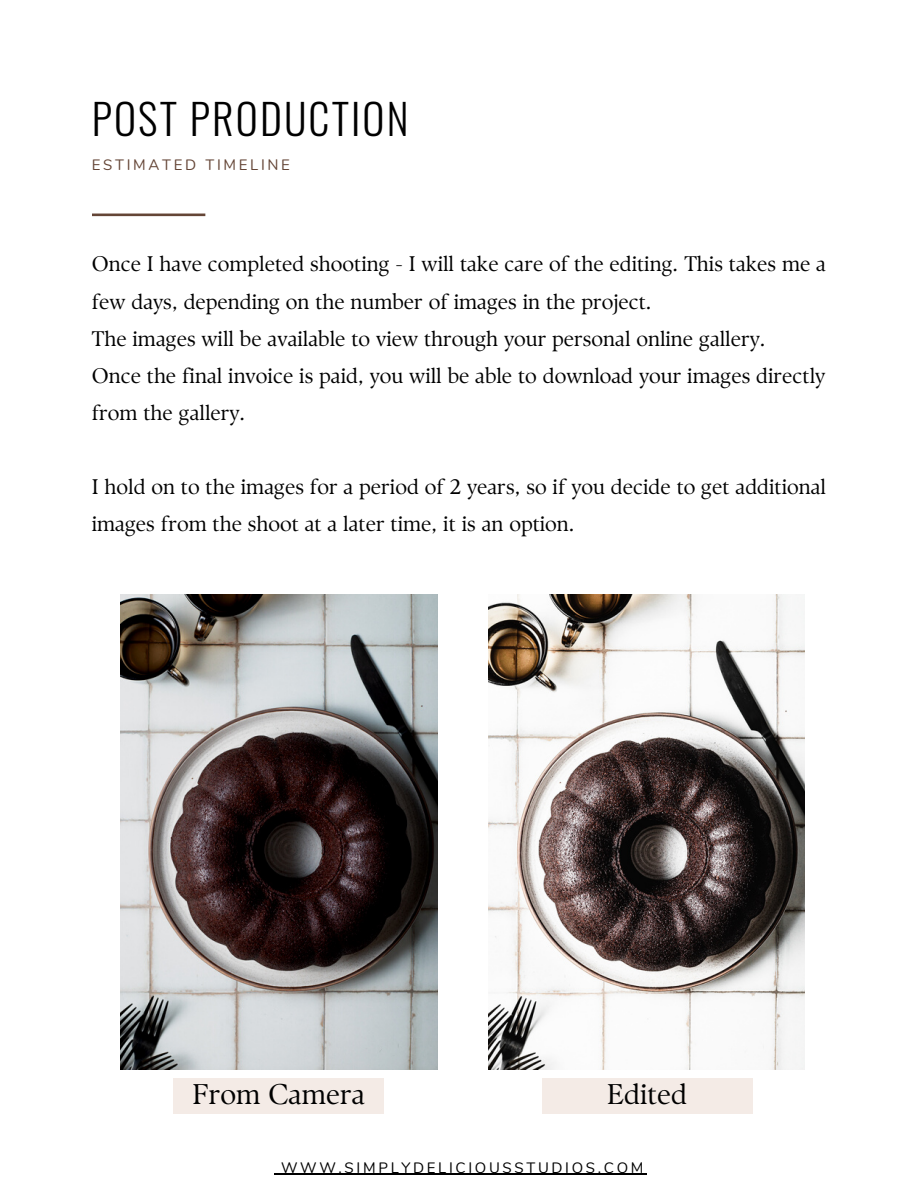
<style>
.page{position:relative;width:918px;height:1188px;background:#fff}
.page>*{position:absolute;margin:0;border:0;box-sizing:border-box;transform-origin:0 0}
.t1{font:300 42px "Oswald";letter-spacing:.05em;color:#000}
.t2{font:28.5px "TY Serif D";color:#000}
.t3{font:21.15px/37.2px "TY Serif D";color:#000}
.t4{font:15px "Nunito";letter-spacing:.18em;color:#000}
.t5{font:15px "Nunito";letter-spacing:.18em;color:#644536}
</style>
<div class="page">
<svg style="left:92px;top:214px;width:113px;height:2px"></svg>
<img style="left:489px;top:594px;width:316px;height:476px">
<img style="left:120px;top:594px;width:317px;height:476px">
<hr style="left:281px;top:1174px;width:365px;height:1px;background:#000">
<div style="left:173px;top:1078px;width:211px;height:36px;background:#f4ebe6"></div>
<div style="left:542px;top:1078px;width:210px;height:36px;background:#f4ebe6"></div>
<h1 class="t1" style="left:92px;top:86px;width:318px">POST PRODUCTION</h1>
<p class="t5" style="left:92px;top:155px;width:200px">ESTIMATED TIMELINE</p>
<p class="t3" style="left:92px;top:245px;width:736px">Once I have completed shooting - I will take care of the editing. This takes me a few days, depending on the number of images in the project.<br>The images will be available to view through your personal online gallery.<br>Once the final invoice is paid, you will be able to download your images directly from the gallery.</p>
<p class="t3" style="left:92px;top:468px;width:736px">I hold on to the images for a period of 2 years, so if you decide to get additional images from the shoot at a later time, it is an option.</p>
<h2 class="t2" style="left:192px;top:1077px;width:174px">From Camera</h2>
<h2 class="t2" style="left:607px;top:1077px;width:81px">Edited</h2>
<p class="t4" style="left:281px;top:1157px;width:364px">WWW.SIMPLYDELICIOUSSTUDIOS.COM</p>
</div>
